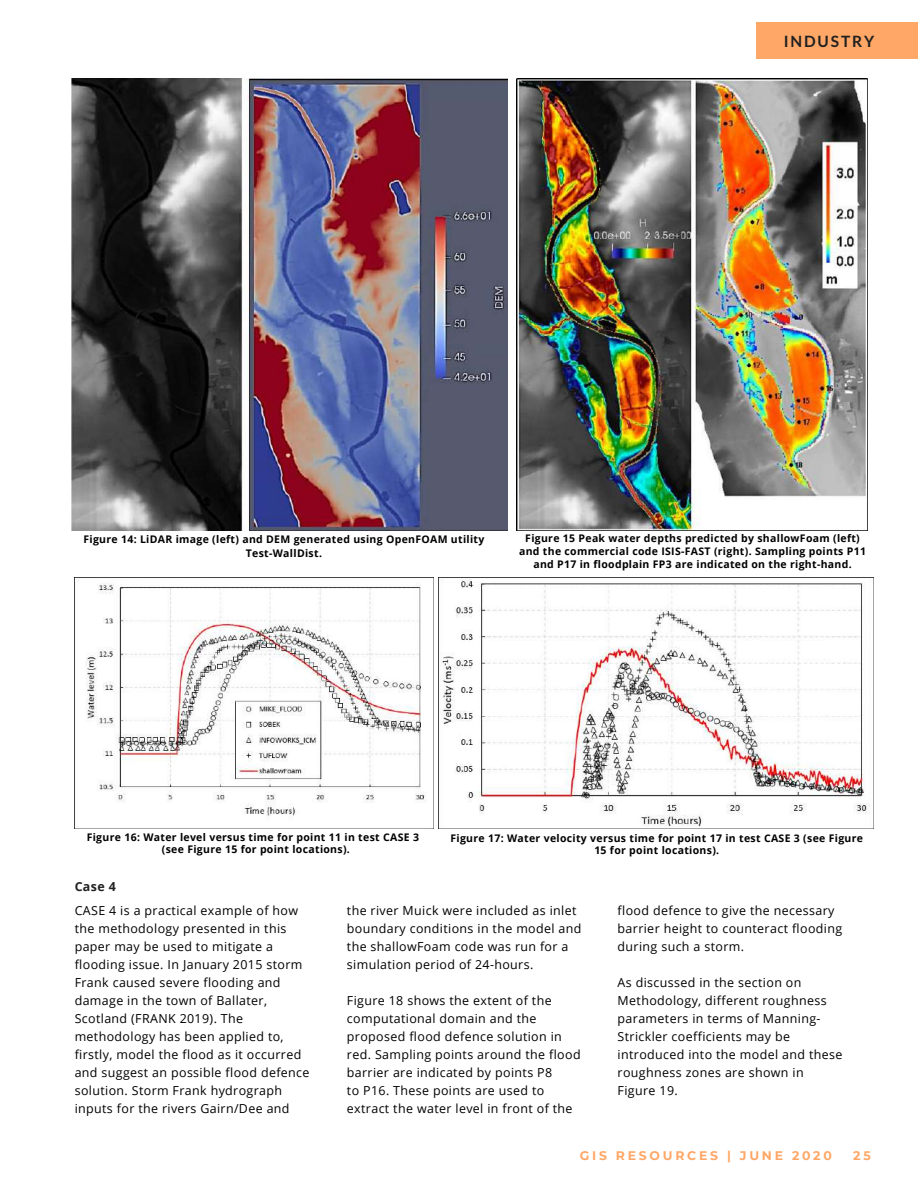
<style>
.page{position:relative;width:918px;height:1188px;background:#fff}
.page>*{position:absolute;margin:0;border:0;box-sizing:border-box;transform-origin:0 0}
.t1{font:700 15.6px "Lato";letter-spacing:.12em;color:#202020}
.t2{font:12.45px/18px "Open Sans";letter-spacing:.03em;color:#000}
.t3{font:700 12.45px "Montserrat";letter-spacing:.22em;color:#ffa766}
.t4{font:700 12.45px "Open Sans";color:#202020}
.t5{font:700 10.5px/12.9px "Open Sans";letter-spacing:.03em;color:#000;text-align:center}
</style>
<div class="page">
<div style="left:756px;top:23px;width:162px;height:36px;background:#ffa766"></div>
<img style="left:71px;top:79px;width:437px;height:451px">
<img style="left:516px;top:79px;width:351px;height:451px">
<img style="left:75px;top:577px;width:359px;height:251px">
<img style="left:438px;top:577px;width:435px;height:251px">
<p class="t1" style="left:784px;top:32px;width:92px">INDUSTRY</p>
<p class="t5" style="left:83px;top:532px;width:403px;line-height:13.6px">Figure 14: LiDAR image (left) and DEM generated using OpenFOAM utility<br>Test-WallDist.</p>
<p class="t5" style="left:519px;top:532px;width:348px">Figure 15 Peak water depths predicted by shallowFoam (left) and the commercial code ISIS-FAST (right). Sampling points P11 and P17 in floodplain FP3 are indicated on the right-hand.</p>
<p class="t5" style="left:87px;top:831px;width:334px;line-height:12px">Figure 16: Water level versus time for point 11 in test CASE 3 (see Figure 15 for point locations).</p>
<p class="t4" style="left:75px;top:878px;width:43px">Case 4</p>
<p class="t5" style="left:450px;top:832px;width:414px;line-height:12px">Figure 17: Water velocity versus time for point 17 in test CASE 3 (see Figure<br>15 for point locations).</p>
<p class="t2" style="left:75px;top:902px;width:236px">CASE 4 is a practical example of how the methodology presented in this paper may be used to mitigate a flooding issue. In January 2015 storm Frank caused severe flooding and damage in the town of Ballater, Scotland (FRANK 2019). The methodology has been applied to, firstly, model the flood as it occurred and suggest an possible flood defence solution. Storm Frank hydrograph inputs for the rivers Gairn/Dee and</p>
<p class="t2" style="left:347px;top:902px;width:236px">the river Muick were included as inlet boundary conditions in the model and the shallowFoam code was run for a simulation period of 24-hours.</p>
<p class="t2" style="left:347px;top:992px;width:235px">Figure 18 shows the extent of the computational domain and the proposed flood defence solution in red. Sampling points around the flood barrier are indicated by points P8<br>to P16. These points are used to extract the water level in front of the</p>
<p class="t2" style="left:618px;top:902px;width:226px">flood defence to give the necessary barrier height to counteract flooding during such a storm.</p>
<p class="t2" style="left:618px;top:974px;width:226px">As discussed in the section on<br>Methodology, different roughness parameters in terms of Manning-<br>Strickler coefficients may be introduced into the model and these roughness zones are shown in<br>Figure 19.</p>
<p class="t3" style="left:580px;top:1148px;width:253px">GIS RESOURCES | JUNE 2020</p>
<p class="t3" style="left:853px;top:1148px;width:19px">25</p>
</div>
